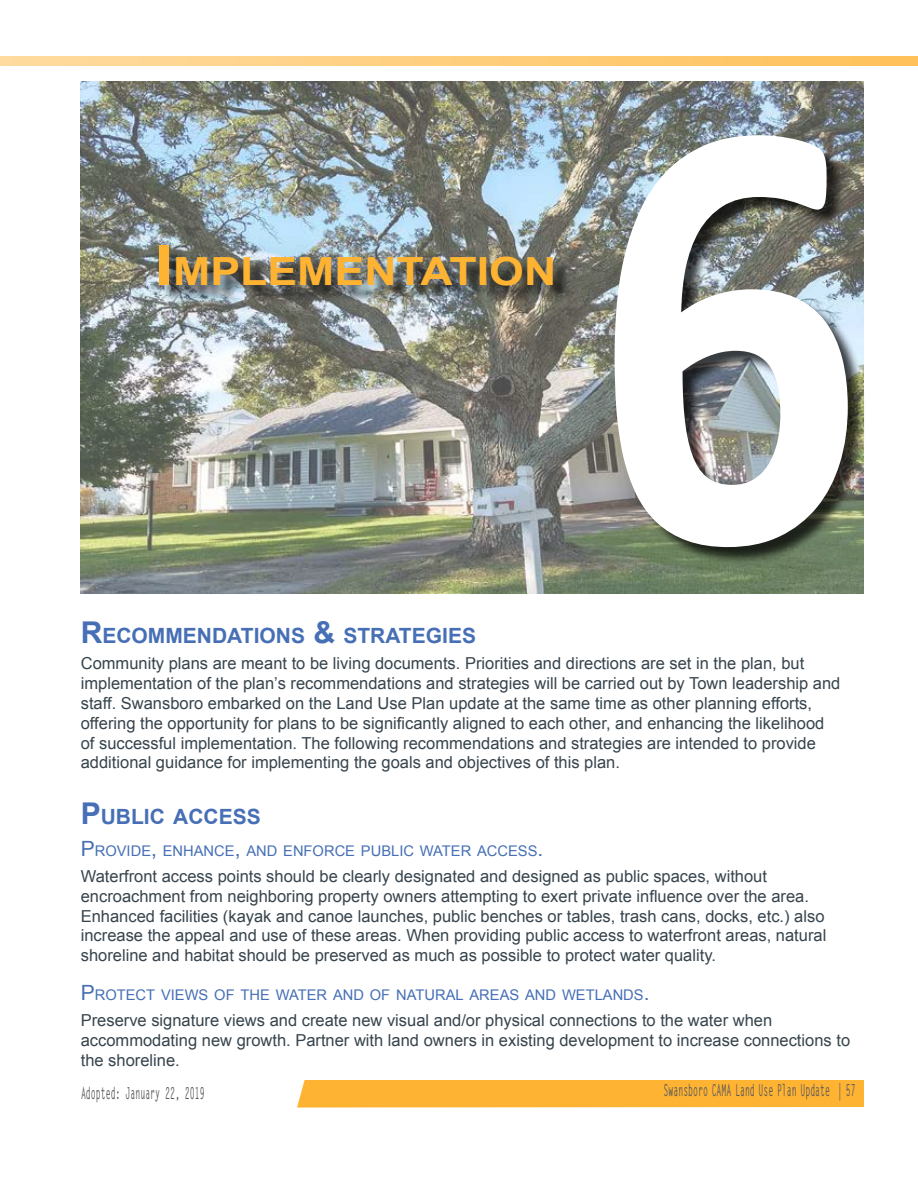
<style>
.page{position:relative;width:918px;height:1188px;background:#fff}
.page>*{position:absolute;margin:0;border:0;box-sizing:border-box;transform-origin:0 0}
.t1{font:700 630px "Calibri";color:#fff;scale:.85 1}
.t2{font:700 38.85px "Arial";color:#ffb333;scale:1.15 1}
.t3{font:700 21px "Arial";color:#466fb6}
.t4{font:16.5px/19.8px "Arial";color:#37444d}
.t5{font:700 16.5px "Letter Gothic Std";color:#58595b;scale:.5 1}
.t6{font:14.7px "Arial";color:#466fb6}
.s1{font-size:55.5px}
.s2{font-size:30px}
.s3{font-size:21px}
</style>
<div class="page">
<svg style="left:0;top:56px;width:918px;height:10px;background:#ffce7c"></svg>
<div style="left:297px;top:1080px;width:567px;height:28px;background:#ffb333"></div>
<img style="left:81px;top:81px;width:783px;height:513px">
<div style="left:617px;top:137px;width:250px;height:428px;background:#000;opacity:.75"></div>
<div style="left:162px;top:247px;width:409px;height:57px;background:#000;opacity:.75"></div>
<h2 class="t2" style="left:155px;top:245px;width:234px"><span class="s1">I</span> MPLEMENTAT</h2>
<h2 class="t2" style="left:477px;top:245px;width:71px">ION</h2>
<h1 class="t1" style="left:593px;top:-72px;width:321px">6</h1>
<p class="t3" style="left:81px;top:621px;width:397px"><span class="s2">R</span>ECOMM ENDATIONS <span class="s2">&amp;</span> STRATEGIES</p>
<p class="t4" style="left:81px;top:654px;width:761px">Community plans are meant to be living documents. Priorities and directions are set in the plan, but implementation of the plan’s recommendations and strategies will be carried out by Town leadership and staff. Swansboro embarked on the Land Use Plan update at the same time as other planning efforts, offering the opportunity for plans to be significantly aligned to each other, and enhancing the likelihood of successful implementation. The following recommendations and strategies are intended to provide additional guidance for implementing the goals and objectives of this plan.</p>
<p class="t3" style="left:81px;top:802px;width:109px"><span class="s2">P</span>UBLIC ACC</p>
<p class="t3" style="left:219px;top:802px;width:44px">ESS</p>
<p class="t6" style="left:81px;top:841px;width:464px"><span class="s3">P</span>ROVIDE<span class="s3">,</span> ENHANCE<span class="s3">,</span> AND ENFORCE PUBLIC WATER ACCESS<span class="s3">.</span></p>
<p class="t4" style="left:81px;top:867px;width:747px">Waterfront access points should be clearly designated and designed as public spaces, without encroachment from neighboring property owners attempting to exert private influence over the area.<br>Enhanced facilities (kayak and canoe launches, public benches or tables, trash cans, docks, etc.) also increase the appeal and use of these areas. When providing public access to waterfront areas, natural shoreline and habitat should be preserved as much as possible to protect water quality.</p>
<p class="t6" style="left:81px;top:985px;width:570px"><span class="s3">P</span> ROTECT VIEWS OF THE WATER AND OF NATURAL AREAS AND WETLANDS<span class="s3">.</span></p>
<p class="t4" style="left:81px;top:1011px;width:771px">Preserve signature views and create new visual and/or physical connections to the water when accommodating new growth. Partner with land owners in existing development to increase connections to the shoreline.</p>
<p class="t5" style="left:81px;top:1083px;width:249px">Adopted: January 22, 2019</p>
<p class="t5" style="left:664px;top:1080px;width:386px">Swansboro CAMA Land Use Plan Update | 57</p>
</div>
